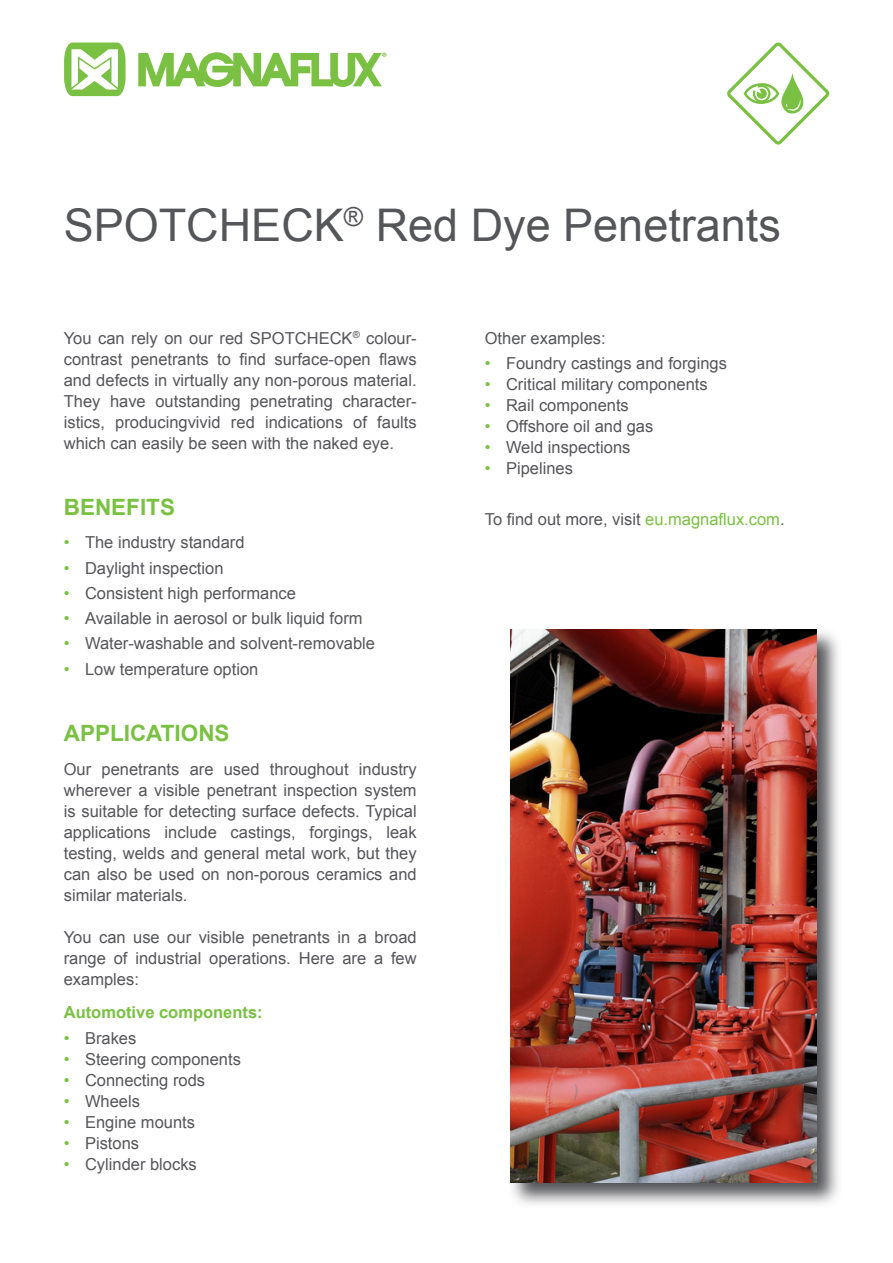
<style>
.page{position:relative;width:893px;height:1263px;background:#fff}
.page>*{position:absolute;margin:0;border:0;box-sizing:border-box;transform-origin:0 0}
.t1{font:45px "Arial";color:#55565a}
.t2{font:700 22.5px "Arial";color:#7ac143}
.t3{font:16.5px/21px "Arial";color:#55565a;text-align:justify}
.t4{font:700 16.5px "Arial";color:#7ac143}
.s1{color:#7ac143}
</style>
<div class="page">
<svg style="left:138px;top:52px;width:248px;height:35px"></svg>
<svg style="left:64px;top:43px;width:62px;height:53px"></svg>
<svg style="left:510px;top:629px;width:328px;height:576px;background:#a19fa0"></svg>
<img style="left:510px;top:629px;width:306px;height:553px">
<svg style="left:727px;top:43px;width:102px;height:102px"></svg>
<h1 class="t1" style="left:64px;top:196px;width:719px">SPOTCHECK<sup>®</sup> Red Dye Penetrants</h1>
<p class="t3" style="left:64px;top:328px;width:354px">You can rely on our red SPOTCHECK<sup>®</sup> colour&shy;contrast penetrants to find surface-open flaws and defects in virtually any non-porous material.<br>They have outstanding penetrating character&shy;istics, producingvivid red indications of faults which can easily be seen with the naked eye.</p>
<h2 class="t2" style="left:64px;top:492px;width:113px">Benefits</h2>
<p class="t3" style="left:64px;top:532px;width:182px"><span class="s1">•</span> The industry standard</p>
<p class="t3" style="left:64px;top:558px;width:161px"><span class="s1">•</span> Daylight inspection</p>
<p class="t3" style="left:64px;top:583px;width:234px"><span class="s1">•</span> Consistent high performance</p>
<p class="t3" style="left:64px;top:608px;width:300px"><span class="s1">•</span> Available in aerosol or bulk liquid form</p>
<p class="t3" style="left:64px;top:633px;width:313px"><span class="s1">•</span> Water-washable and solvent-removable</p>
<p class="t3" style="left:64px;top:659px;width:196px"><span class="s1">•</span> Low temperature option</p>
<h2 class="t2" style="left:64px;top:718px;width:167px">Applications</h2>
<p class="t3" style="left:64px;top:758px;width:354px">Our penetrants are used throughout industry wherever a visible penetrant inspection system is suitable for detecting surface defects. Typical applications include castings, forgings, leak testing, welds and general metal work, but they can also be used on non-porous ceramics and similar materials.</p>
<p class="t3" style="left:64px;top:926px;width:354px">You can use our visible penetrants in a broad range of industrial operations. Here are a few examples:</p>
<p class="t4" style="left:64px;top:1001px;width:200px">Automotive components:</p>
<p class="t3" style="left:64px;top:1027px;width:74px"><span class="s1">•</span> Brakes</p>
<p class="t3" style="left:64px;top:1048px;width:179px"><span class="s1">•</span> Steering components</p>
<p class="t3" style="left:64px;top:1069px;width:143px"><span class="s1">•</span> Connecting rods</p>
<p class="t3" style="left:64px;top:1090px;width:78px"><span class="s1">•</span> Wheels</p>
<p class="t3" style="left:64px;top:1111px;width:133px"><span class="s1">•</span> Engine mounts</p>
<p class="t3" style="left:64px;top:1132px;width:77px"><span class="s1">•</span> Pistons</p>
<p class="t3" style="left:64px;top:1153px;width:135px"><span class="s1">•</span> Cylinder blocks</p>
<p class="t3" style="left:485px;top:328px;width:123px">Other examples:</p>
<p class="t3" style="left:485px;top:353px;width:244px"><span class="s1">•</span> Foundry castings and forgings</p>
<p class="t3" style="left:485px;top:374px;width:224px"><span class="s1">•</span> Critical military components</p>
<p class="t3" style="left:485px;top:395px;width:146px"><span class="s1">•</span> Rail components</p>
<p class="t3" style="left:485px;top:416px;width:170px"><span class="s1">•</span> Offshore oil and gas</p>
<p class="t3" style="left:485px;top:437px;width:147px"><span class="s1">•</span> Weld inspections</p>
<p class="t3" style="left:485px;top:458px;width:90px"><span class="s1">•</span> Pipelines</p>
<p class="t3" style="left:485px;top:508px;width:301px">To find out more, visit <span class="s1">eu.magnaflux.com</span>.</p>
</div>
